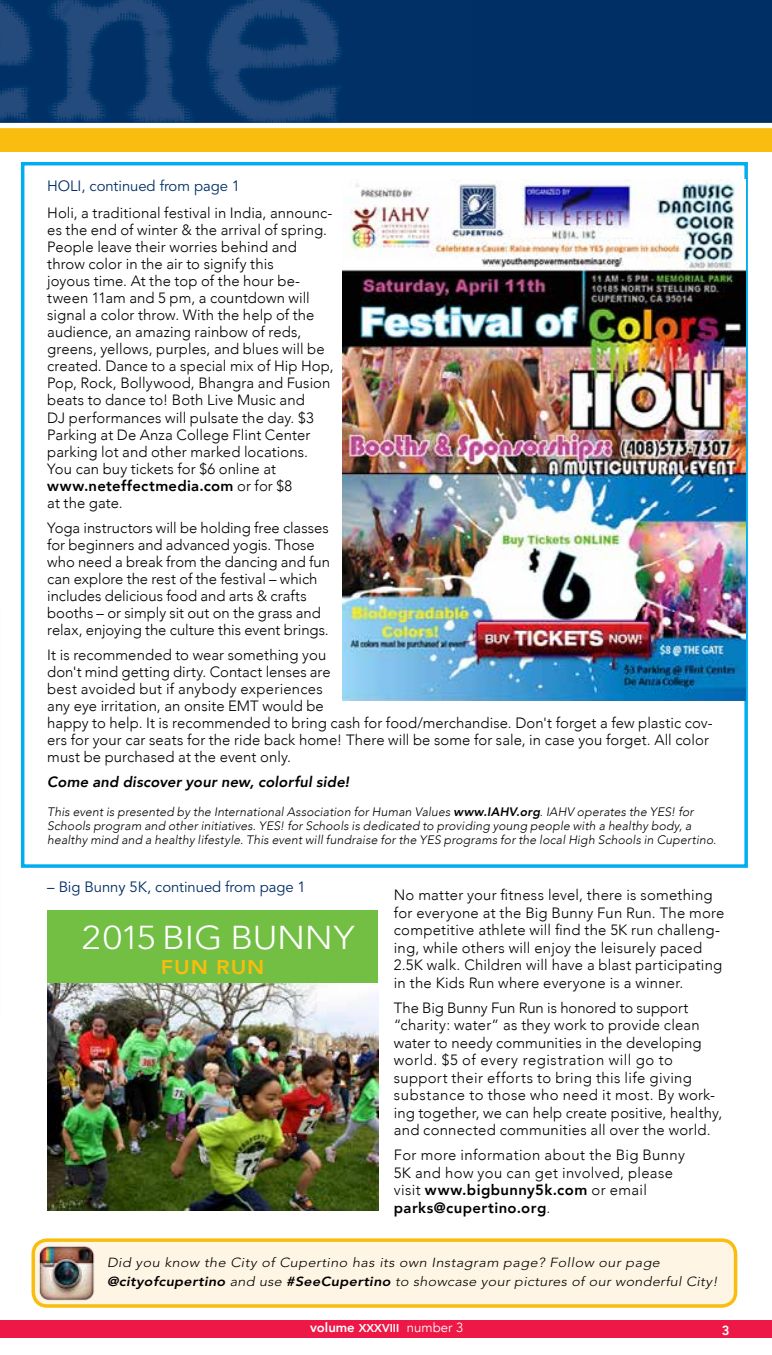
<style>
.page{position:relative;width:772px;height:1355px;background:#fff}
.page>*{position:absolute;margin:0;border:0;box-sizing:border-box;transform-origin:0 0}
.t1{font:300 32.9px "Avenir LT Std";letter-spacing:-.01em;color:#fff;scale:1.1 1}
.t2{font:800 19.6px "Avenir LT Std";letter-spacing:.04em;color:#f8bd0e;scale:1.1 1}
.t3{font:300 14.88px/17.2px "Avenir";letter-spacing:.005em;color:#000}
.t4{font:300 14.88px/17.5px "Avenir";letter-spacing:.025em;color:#000}
.t5{font:14.88px "Avenir LT Std";letter-spacing:-.005em;color:#002f65}
.t6{font:italic 800 14.88px "Avenir";letter-spacing:.01em;color:#000}
.t7{font:italic 300 13.12px/18.4px "Avenir LT Std";letter-spacing:.03em;color:#000;scale:1.1 1}
.t8{font:800 13.12px "Avenir";color:#fff}
.t9{font:italic 300 12.25px/14px "Avenir";letter-spacing:.01em;color:#000}
.t10{font:800 11.38px "Avenir";color:#fff}
.s1{font-weight:800}
.s2{font-size:13.12px}
.s3{font-weight:400;font-size:13.12px}
</style>
<div class="page">
<div style="left:33px;top:1240px;width:702px;height:66px;background:#fff5e4;border-radius:14px"></div>
<div style="left:32px;top:1238px;width:705px;height:69px;border:4px solid #f8bd0e;border-radius:14px"></div>
<img style="left:37px;top:1243px;width:59px;height:60px">
<img style="left:0;top:0;width:472px;height:123px">
<div style="left:472px;top:0;width:300px;height:123px;background:#002f65"></div>
<div style="left:0;top:125px;width:772px;height:27px;background:#f8bd0e"></div>
<div style="left:0;top:123px;width:772px;height:5px;background:#fff"></div>
<div style="left:21px;top:162px;width:727px;height:706px;border:4px solid #00aeef"></div>
<div style="left:47px;top:910px;width:331px;height:78px;background:#72bf44"></div>
<img style="left:47px;top:983px;width:331px;height:227px">
<img style="left:343px;top:180px;width:402px;height:520px">
<div style="left:0;top:1319px;width:772px;height:18px;background:#ed1846"></div>
<p class="t5" style="left:47px;top:177px;width:194px">HOLI, continued from page 1</p>
<p class="t3" style="left:47px;top:204px;width:288px">Holi, a traditional festival in India, announc&shy;es the end of winter &amp; the arrival of spring.<br>People leave their worries behind and throw color in the air to signify this<br>joyous time. At the top of the hour be&shy;tween 11am and 5 pm, a countdown will signal a color throw. With the help of the audience, an amazing rainbow of reds, greens, yellows, purples, and blues will be created. Dance to a special mix of Hip Hop, Pop, Rock, Bollywood, Bhangra and Fusion beats to dance to! Both Live Music and<br>DJ performances will pulsate the day. $3<br>Parking at De Anza College Flint Center parking lot and other marked locations.<br>You can buy tickets for $6 online at <span class="s1">www.neteffectmedia.com</span> or for $8<br>at the gate.</p>
<p class="t3" style="left:47px;top:519px;width:284px">Yoga instructors will be holding free classes for beginners and advanced yogis. Those who need a break from the dancing and fun can explore the rest of the festival – which includes delicious food and arts &amp; crafts booths – or simply sit out on the grass and relax, enjoying the culture this event brings.</p>
<p class="t3" style="left:47px;top:646px;width:667px">It is recommended to wear something you<br>don't mind getting dirty. Contact lenses are<br>best avoided but if anybody experiences<br>any eye irritation, an onsite EMT would be<br>happy to help. It is recommended to bring cash for food/merchandise. Don't forget a few plastic cov&shy;ers for your car seats for the ride back home! There will be some for sale, in case you forget. All color must be purchased at the event only.</p>
<p class="t6" style="left:47px;top:773px;width:304px">Come and discover your new, colorful side!</p>
<p class="t9" style="left:47px;top:804px;width:670px">This event is presented by the International Association for Human Values <span class="s1">www.IAHV.org</span>. IAHV operates the YES! for<br>Schools program and other initiatives. YES! for Schools is dedicated to providing young people with a healthy body, a healthy mind and a healthy lifestyle. This event will fundraise for the YES programs for the local High Schools in Cupertino.</p>
<p class="t5" style="left:47px;top:878px;width:260px">– Big Bunny 5K, continued from page 1</p>
<h1 class="t1" style="left:82px;top:918px;width:249px">2015 BIG BUNNY</h1>
<h2 class="t2" style="left:161px;top:955px;width:96px">FUN RUN</h2>
<p class="t3" style="left:394px;top:886px;width:332px">No matter your fitness level, there is something for everyone at the Big Bunny Fun Run. The more competitive athlete will find the 5K run challeng&shy;ing, while others will enjoy the leisurely paced 2.5K walk. Children will have a blast participating in the Kids Run where everyone is a winner.</p>
<p class="t3" style="left:394px;top:999px;width:330px">The Big Bunny Fun Run is honored to support “charity: water” as they work to provide clean water to needy communities in the developing world. $5 of every registration will go to support their efforts to bring this life giving substance to those who need it most. By work&shy;ing together, we can help create positive, healthy, and connected communities all over the world.</p>
<p class="t4" style="left:394px;top:1146px;width:293px">For more information about the Big Bunny 5K and how you can get involved, please visit <span class="s1">www.bigbunny5k.com</span> or email <span class="s1">parks@cupertino.org</span>.</p>
<p class="t7" style="left:107px;top:1253px;width:556px">Did you know the City of Cupertino has its own Instagram page? Follow our page <span class="s1">@cityofcupertino</span> and use <span class="s1">#SeeCupertino</span> to showcase your pictures of our wonderful City!</p>
<p class="t10" style="left:310px;top:1317px;width:155px"><span class="s2">volume</span> XXXVIII <span class="s3">number 3</span></p>
<p class="t8" style="left:722px;top:1318px;width:9px">3</p>
</div>
